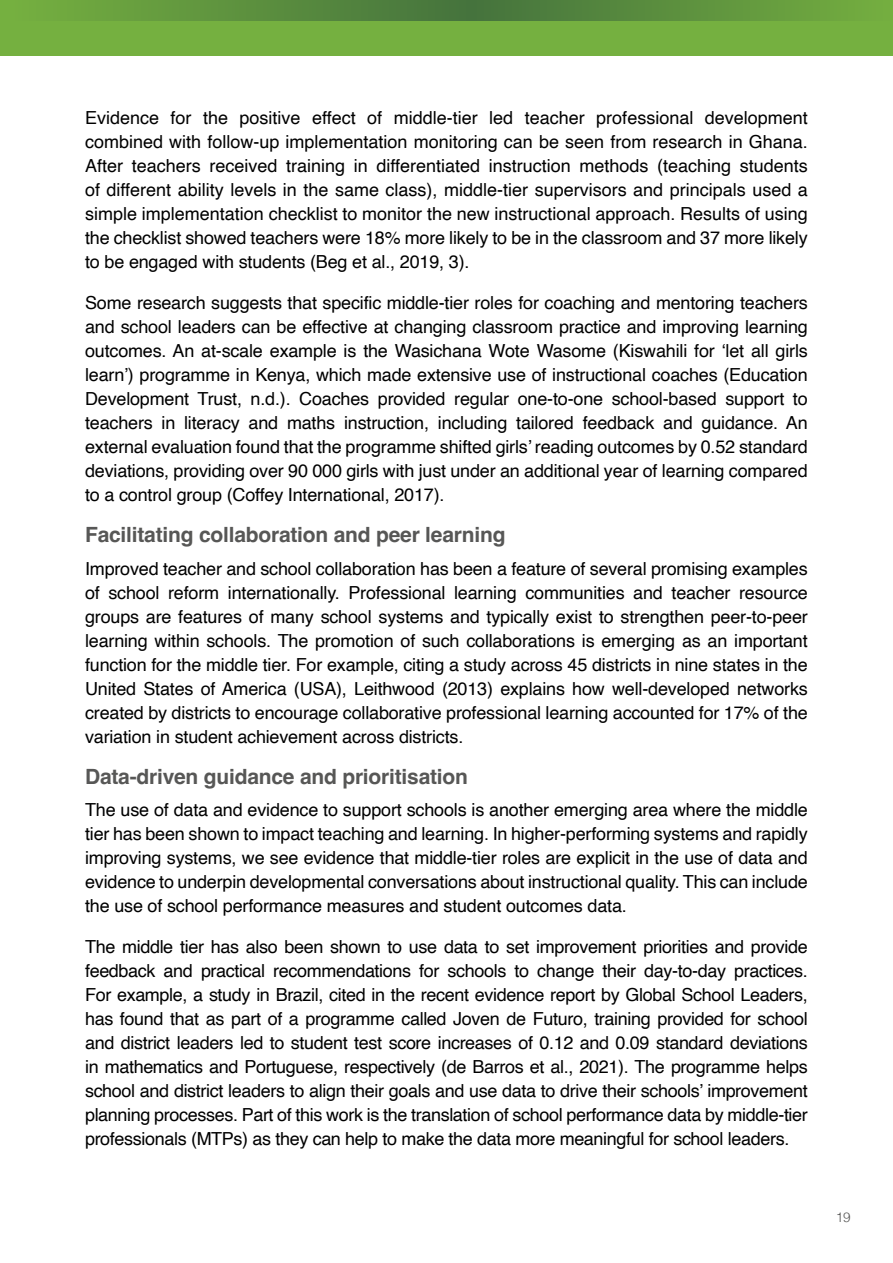
<style>
.page{position:relative;width:893px;height:1263px;background:#fff}
.page>*{position:absolute;margin:0;border:0;box-sizing:border-box;transform-origin:0 0}
.t1{font:700 21px "Helvetica";letter-spacing:-.01em;color:#575756}
.t2{font:18px/24px "Helvetica";letter-spacing:-.01em;color:#000;text-align:justify}
.t3{font:300 13.5px "Helvetica";color:#575756}
</style>
<div class="page">
<svg style="left:0;top:0;width:893px;height:21px;background:#5d913e"></svg>
<div style="left:0;top:21px;width:893px;height:34px;background:#75b040"></div>
<p class="t2" style="left:85px;top:106px;width:724px">Evidence for the positive effect of middle-tier led teacher professional development combined with follow-up implementation monitoring can be seen from research in Ghana.<br>After teachers received training in differentiated instruction methods (teaching students of different ability levels in the same class), middle-tier supervisors and principals used a simple implementation checklist to monitor the new instructional approach. Results of using the checklist showed teachers were 18% more likely to be in the classroom and 37 more likely to be engaged with students (Beg et al., 2019, 3).</p>
<p class="t2" style="left:85px;top:291px;width:724px">Some research suggests that specific middle-tier roles for coaching and mentoring teachers and school leaders can be effective at changing classroom practice and improving learning outcomes. An at-scale example is the Wasichana Wote Wasome (Kiswahili for ‘let all girls learn’) programme in Kenya, which made extensive use of instructional coaches (Education Development Trust, n.d.). Coaches provided regular one-to-one school-based support to teachers in literacy and maths instruction, including tailored feedback and guidance. An external evaluation found that the programme shifted girls’ reading outcomes by 0.52 standard deviations, providing over 90 000 girls with just under an additional year of learning compared to a control group (Coffey International, 2017).</p>
<p class="t1" style="left:85px;top:522px;width:422px">Facilitating collaboration and peer learning</p>
<p class="t2" style="left:85px;top:557px;width:724px">Improved teacher and school collaboration has been a feature of several promising examples of school reform internationally. Professional learning communities and teacher resource groups are features of many school systems and typically exist to strengthen peer-to-peer learning within schools. The promotion of such collaborations is emerging as an important function for the middle tier. For example, citing a study across 45 districts in nine states in the United States of America (USA), Leithwood (2013) explains how well-developed networks created by districts to encourage collaborative professional learning accounted for 17% of the variation in student achievement across districts.</p>
<p class="t1" style="left:85px;top:763px;width:384px">Data-driven guidance and prioritisation</p>
<p class="t2" style="left:85px;top:798px;width:724px">The use of data and evidence to support schools is another emerging area where the middle tier has been shown to impact teaching and learning. In higher-performing systems and rapidly improving systems, we see evidence that middle-tier roles are explicit in the use of data and evidence to underpin developmental conversations about instructional quality. This can include the use of school performance measures and student outcomes data.</p>
<p class="t2" style="left:85px;top:935px;width:724px">The middle tier has also been shown to use data to set improvement priorities and provide feedback and practical recommendations for schools to change their day-to-day practices.<br>For example, a study in Brazil, cited in the recent evidence report by Global School Leaders, has found that as part of a programme called Joven de Futuro, training provided for school and district leaders led to student test score increases of 0.12 and 0.09 standard deviations in mathematics and Portuguese, respectively (de Barros et al., 2021). The programme helps school and district leaders to align their goals and use data to drive their schools’ improvement planning processes. Part of this work is the translation of school performance data by middle-tier professionals (MTPs) as they can help to make the data more meaningful for school leaders.</p>
<p class="t3" style="left:836px;top:1205px;width:17px">19</p>
</div>
